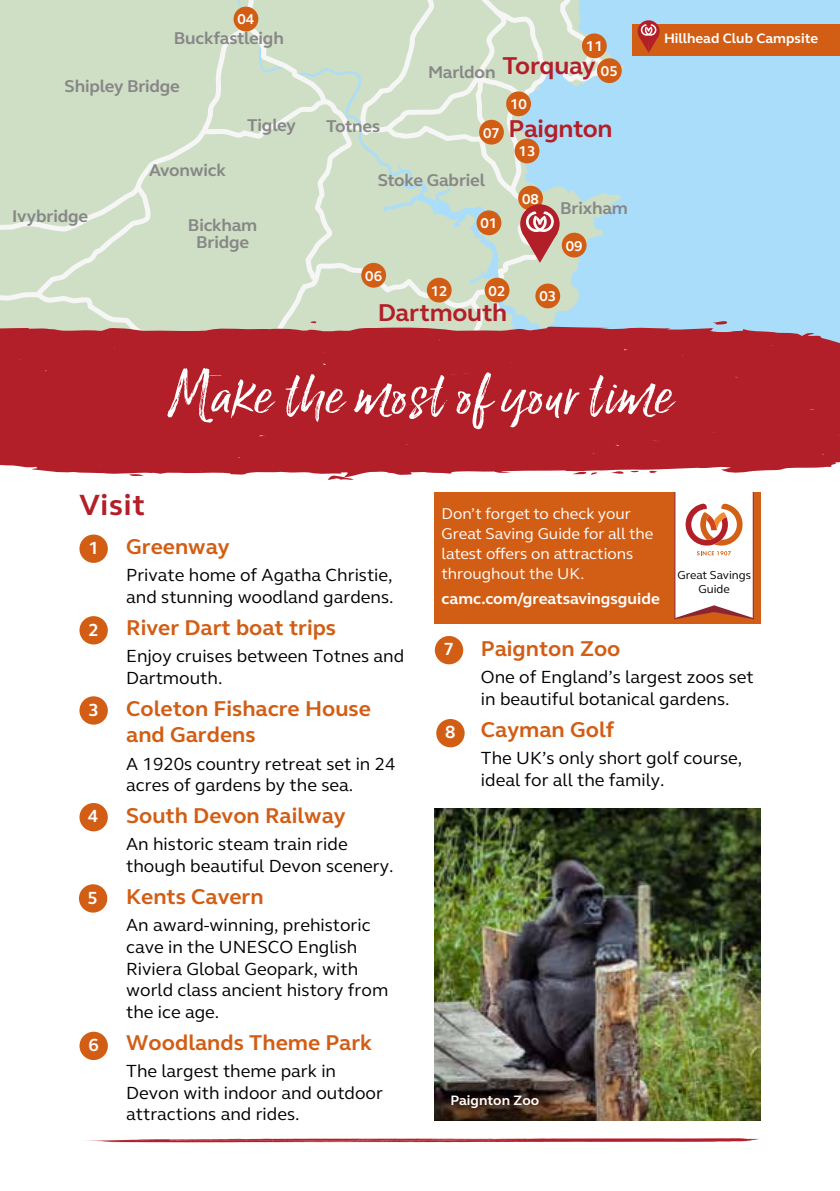
<style>
.page{position:relative;width:840px;height:1191px;background:#fff}
.page>*{position:absolute;margin:0;border:0;box-sizing:border-box;transform-origin:0 0}
.t1{font:68px "Lucky Fellas Win";letter-spacing:.025em;color:#fff}
.t2{font:700 30px "FS Elliot";letter-spacing:.025em;color:#b31f29}
.t3{font:700 25px "FS Elliot";letter-spacing:-.01em;color:#b31f29}
.t4{font:700 25px "FS Elliot";letter-spacing:-.01em;color:#b31f28}
.t5{font:700 22px/26.4px "FS Elliot";color:#d25e15}
.t6{font:18px/21.6px "FS Elliot";color:#000}
.t7{font:700 18px "FS Elliot";color:#fff}
.t8{font:700 17.4px/17.4px "FS Elliot";letter-spacing:-.01em;color:#878787;text-align:center}
.t9{font:16px/20px "FS Elliot";color:#fff}
.t10{font:700 16px "FS Elliot";color:#fff}
.t11{font:700 14.6px "FS Elliot";color:#fff}
.t12{font:700 14px "FS Elliot";color:#fff}
.t13{font:11.8px/13.4px "FS Elliot";color:#000;text-align:center}
</style>
<div class="page">
<div style="left:0;top:0;width:217px;height:248px;background:#cfdfc5"></div>
<svg style="left:0;top:180px;width:166px;height:146px;background:#d2e1c9"></svg>
<img style="left:434px;top:808px;width:326px;height:312px">
<div style="left:79px;top:616px;width:29px;height:28px;background:#d25e15;border-radius:50%"></div>
<div style="left:79px;top:696px;width:29px;height:28px;background:#d25e15;border-radius:50%"></div>
<div style="left:79px;top:803px;width:29px;height:28px;background:#d25e15;border-radius:50%"></div>
<div style="left:79px;top:534px;width:29px;height:29px;background:#d25e15;border-radius:50%"></div>
<div style="left:434px;top:636px;width:29px;height:28px;background:#d25e15;border-radius:50%"></div>
<div style="left:79px;top:1031px;width:29px;height:29px;background:#d25e15;border-radius:50%"></div>
<div style="left:79px;top:884px;width:28px;height:28px;background:#d25e15;border-radius:50%"></div>
<div style="left:436px;top:719px;width:28px;height:28px;background:#d25e15;border-radius:50%"></div>
<div style="left:0;top:326px;width:839px;height:150px;background:#b31f29"></div>
<svg style="left:217px;top:0;width:622px;height:343px;background:#c0ceca"></svg>
<svg style="left:610px;top:470px;width:13px;height:4px"></svg>
<svg style="left:648px;top:471px;width:8px;height:2px"></svg>
<svg style="left:572px;top:471px;width:25px;height:4px"></svg>
<svg style="left:129px;top:474px;width:15px;height:2px"></svg>
<svg style="left:327px;top:475px;width:26px;height:5px"></svg>
<svg style="left:86px;top:1138px;width:674px;height:5px"></svg>
<div style="left:434px;top:492px;width:326px;height:131px;background:#d25e15"></div>
<svg style="left:674px;top:492px;width:78px;height:127px;background:#f1d7d0"></svg>
<hr style="left:752px;top:492px;width:1px;height:127px;background:#8c2432">
<p class="t11" style="left:237px;top:10px;width:18px">04</p>
<p class="t8" style="left:174px;top:29px;width:111px">Buckfastleigh</p>
<p class="t8" style="left:65px;top:77px;width:117px">Shipley Bridge</p>
<p class="t8" style="left:149px;top:161px;width:78px">Avonwick</p>
<p class="t8" style="left:247px;top:116px;width:50px">Tigley</p>
<p class="t8" style="left:12px;top:207px;width:77px">Ivybridge</p>
<p class="t8" style="left:188px;top:216px;width:71px">Bickham<br>Bridge</p>
<p class="t8" style="left:326px;top:117px;width:55px">Totnes</p>
<p class="t11" style="left:585px;top:37px;width:18px">11</p>
<h3 class="t3" style="left:502px;top:49px;width:94px">Torquay</h3>
<h3 class="t3" style="left:508px;top:111px;width:105px">Paignton</h3>
<p class="t8" style="left:428px;top:63px;width:69px">Marldon</p>
<p class="t11" style="left:600px;top:61px;width:18px">05</p>
<p class="t11" style="left:510px;top:95px;width:18px">10</p>
<p class="t11" style="left:483px;top:123px;width:18px">07</p>
<p class="t11" style="left:518px;top:142px;width:18px">13</p>
<p class="t8" style="left:377px;top:171px;width:109px">Stoke Gabriel</p>
<p class="t11" style="left:365px;top:266px;width:18px">06</p>
<p class="t11" style="left:430px;top:281px;width:18px">12</p>
<p class="t11" style="left:480px;top:213px;width:18px">01</p>
<p class="t11" style="left:488px;top:281px;width:18px">02</p>
<h3 class="t4" style="left:377px;top:296px;width:131px">Dartmouth</h3>
<p class="t11" style="left:522px;top:189px;width:18px">08</p>
<p class="t8" style="left:560px;top:200px;width:69px">Brixham</p>
<p class="t11" style="left:565px;top:236px;width:18px">09</p>
<p class="t11" style="left:539px;top:287px;width:18px">03</p>
<p class="t12" style="left:663px;top:29px;width:156px">Hillhead Club Campsite</p>
<h1 class="t1" style="left:168px;top:351px;width:504px">Make the most of your time</h1>
<h2 class="t2" style="left:79px;top:484px;width:67px">Visit</h2>
<p class="t5" style="left:126px;top:533px;width:105px">Greenway</p>
<p class="t6" style="left:126px;top:564px;width:269px">Private home of Agatha Christie, and stunning woodland gardens.</p>
<p class="t5" style="left:126px;top:614px;width:211px">River Dart boat trips</p>
<p class="t6" style="left:126px;top:645px;width:279px">Enjoy cruises between Totnes and<br>Dartmouth.</p>
<p class="t5" style="left:126px;top:695px;width:246px">Coleton Fishacre House and Gardens</p>
<p class="t6" style="left:126px;top:752px;width:271px">A 1920s country retreat set in 24 acres of gardens by the sea.</p>
<p class="t5" style="left:126px;top:802px;width:221px">South Devon Railway</p>
<p class="t6" style="left:126px;top:833px;width:269px">An historic steam train ride though beautiful Devon scenery.</p>
<p class="t5" style="left:126px;top:883px;width:139px">Kents Cavern</p>
<p class="t6" style="left:126px;top:914px;width:263px">An award-winning, prehistoric cave in the UNESCO English<br>Riviera Global Geopark, with world class ancient history from the ice age.</p>
<p class="t5" style="left:126px;top:1029px;width:247px">Woodlands Theme Park</p>
<p class="t6" style="left:126px;top:1059px;width:258px">The largest theme park in<br>Devon with indoor and outdoor attractions and rides.</p>
<p class="t7" style="left:88px;top:536px;width:12px">1</p>
<p class="t7" style="left:88px;top:617px;width:12px">2</p>
<p class="t7" style="left:88px;top:697px;width:12px">3</p>
<p class="t7" style="left:88px;top:804px;width:12px">4</p>
<p class="t7" style="left:87px;top:885px;width:12px">5</p>
<p class="t7" style="left:88px;top:1032px;width:12px">6</p>
<p class="t9" style="left:441px;top:503px;width:213px">Don’t forget to check your<br>Great Saving Guide for all the latest offers on attractions throughout the UK.</p>
<p class="t10" style="left:441px;top:588px;width:220px">camc.com/greatsavingsguide</p>
<p class="t13" style="left:677px;top:568px;width:75px">Great Savings<br>Guide</p>
<p class="t7" style="left:443px;top:636px;width:12px">7</p>
<p class="t7" style="left:445px;top:719px;width:12px">8</p>
<p class="t5" style="left:480px;top:635px;width:141px">Paignton Zoo</p>
<p class="t6" style="left:480px;top:666px;width:274px">One of England’s largest zoos set in beautiful botanical gardens.</p>
<p class="t5" style="left:480px;top:716px;width:135px">Cayman Golf</p>
<p class="t6" style="left:480px;top:747px;width:263px">The UK’s only short golf course, ideal for all the family.</p>
<p class="t12" style="left:450px;top:1091px;width:90px">Paignton Zoo</p>
</div>
